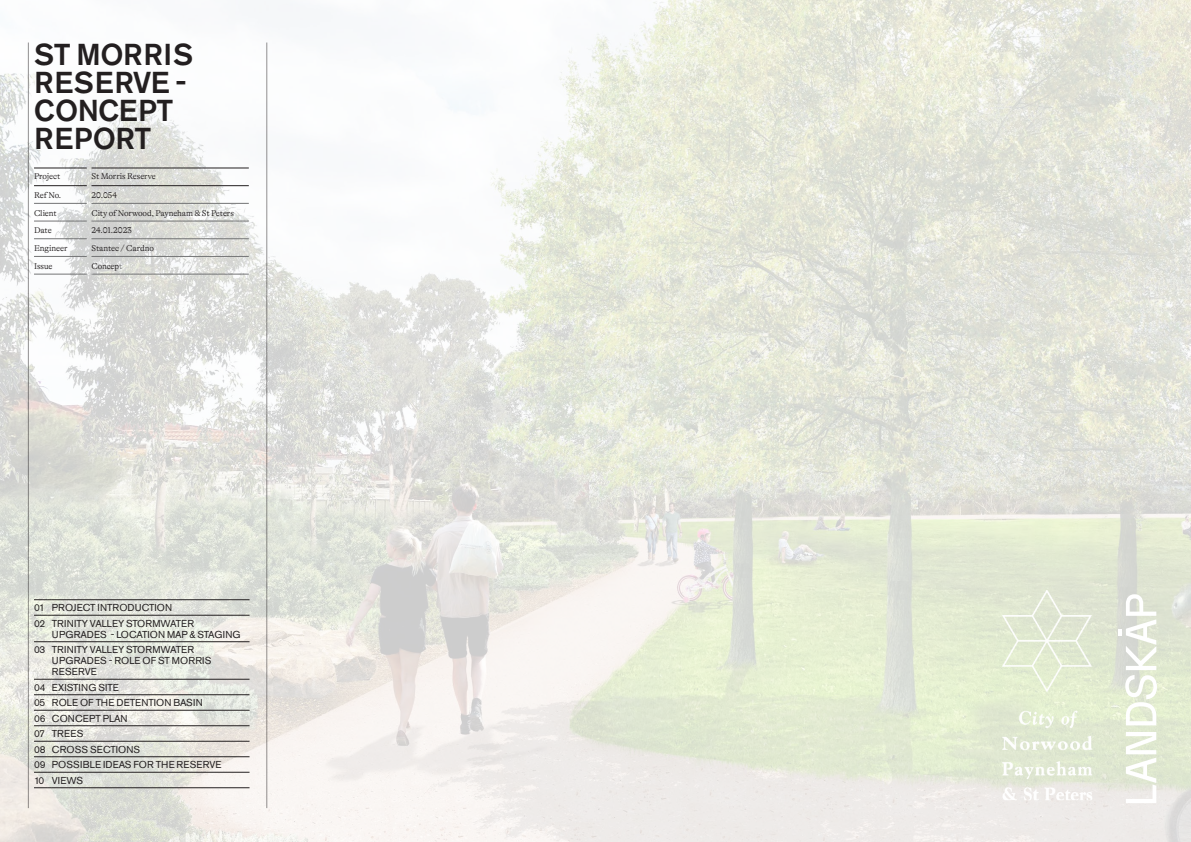
<style>
.page{position:relative;width:1191px;height:842px;background:#fff}
.page>*{position:absolute;margin:0;border:0;box-sizing:border-box;transform-origin:0 0}
.t1{font:500 30px/28px "Akzidenz Grotesk Pro";letter-spacing:.005em;color:#231f20}
.t2{font:10px/15.5px "Akzidenz Grotesk Pro";letter-spacing:.01em;color:#231f20}
.t3{font:10px/15.5px "Akzidenz Grotesk Pro";letter-spacing:-.01em;color:#231f20}
.t4{font:300 8.5px "GT Alpina";letter-spacing:-.015em;color:#231f20}
.s1{color:#737475}
</style>
<div class="page">
<img style="left:0;top:0;width:1191px;height:842px">
<img style="left:988px;top:586px;width:121px;height:229px">
<hr style="left:34px;top:274px;width:53px;height:1px;background:#737475">
<hr style="left:91px;top:274px;width:158px;height:1px;background:#737475">
<hr style="left:34px;top:168px;width:53px;height:1px;background:#231f20">
<hr style="left:91px;top:168px;width:158px;height:1px;background:#231f20">
<hr style="left:34px;top:185px;width:53px;height:1px;background:#231f20">
<hr style="left:91px;top:185px;width:158px;height:1px;background:#231f20">
<hr style="left:34px;top:203px;width:53px;height:1px;background:#737475">
<hr style="left:34px;top:221px;width:53px;height:1px;background:#737475">
<hr style="left:34px;top:239px;width:53px;height:1px;background:#737475">
<hr style="left:34px;top:256px;width:53px;height:1px;background:#737475">
<hr style="left:91px;top:203px;width:158px;height:1px;background:#737475">
<hr style="left:91px;top:221px;width:158px;height:1px;background:#737475">
<hr style="left:91px;top:239px;width:158px;height:1px;background:#737475">
<hr style="left:91px;top:256px;width:158px;height:1px;background:#737475">
<svg style="left:34px;top:641px;width:18px;height:1px"></svg>
<hr style="left:52px;top:641px;width:197px;height:1px;background:#231f20">
<svg style="left:34px;top:679px;width:18px;height:1px"></svg>
<hr style="left:52px;top:679px;width:197px;height:1px;background:#231f20">
<svg style="left:34px;top:694px;width:18px;height:1px"></svg>
<svg style="left:34px;top:710px;width:18px;height:1px"></svg>
<svg style="left:34px;top:725px;width:18px;height:1px"></svg>
<hr style="left:52px;top:725px;width:197px;height:1px;background:#231f20">
<svg style="left:34px;top:741px;width:18px;height:1px"></svg>
<hr style="left:52px;top:741px;width:197px;height:1px;background:#231f20">
<svg style="left:34px;top:756px;width:18px;height:1px"></svg>
<hr style="left:52px;top:756px;width:197px;height:1px;background:#231f20">
<svg style="left:34px;top:772px;width:18px;height:1px"></svg>
<hr style="left:52px;top:772px;width:197px;height:1px;background:#231f20">
<svg style="left:34px;top:787px;width:18px;height:1px"></svg>
<hr style="left:52px;top:787px;width:197px;height:1px;background:#231f20">
<svg style="left:34px;top:599px;width:18px;height:1px"></svg>
<hr style="left:52px;top:599px;width:197px;height:1px;background:#231f20">
<svg style="left:34px;top:615px;width:18px;height:1px"></svg>
<hr style="left:52px;top:615px;width:197px;height:1px;background:#231f20">
<hr style="left:52px;top:694px;width:197px;height:1px;background:#231f20">
<hr style="left:52px;top:710px;width:197px;height:1px;background:#231f20">
<hr style="left:266px;top:43px;width:1px;height:765px;background:#231f20">
<hr style="left:28px;top:43px;width:1px;height:765px;background:#231f20">
<svg style="left:1125px;top:732px;width:31px;height:71px"></svg>
<svg style="left:1118px;top:594px;width:39px;height:131px"></svg>
<h1 class="t1" style="left:34px;top:40px;width:160px">ST MORRIS<br>RESERVE -<br>CONCEPT<br>REPORT</h1>
<p class="t4" style="left:34px;top:172px;width:28px">Project</p>
<p class="t4" style="left:91px;top:172px;width:66px">St Morris Reserve</p>
<p class="t4" style="left:34px;top:190px;width:29px">Ref No.</p>
<p class="t4" style="left:91px;top:190px;width:27px">20.054</p>
<p class="t4" style="left:34px;top:208px;width:24px">Client</p>
<p class="t4" style="left:91px;top:208px;width:144px">City of Norwood, Payneham &amp; St Peters</p>
<p class="t4" style="left:34px;top:226px;width:19px">Date</p>
<p class="t4" style="left:91px;top:226px;width:42px">24.01.2023</p>
<p class="t4" style="left:34px;top:243px;width:35px">Engineer</p>
<p class="t4" style="left:91px;top:243px;width:64px">Stantec / Cardno</p>
<p class="t4" style="left:34px;top:261px;width:20px">Issue</p>
<p class="t4" style="left:91px;top:261px;width:32px">Concep<span class="s1">t</span></p>
<p class="t3" style="left:34px;top:600px;width:162px">01 PROJECT INTRODUCTION<br>02 TRINITY VALLEY STORMWATER</p>
<p class="t3" style="left:34px;top:626px;width:208px;text-indent:18px">UPGRADES - LOCATION MAP &amp; STAGING<br>03 TRINITY VALLEY STORMWATER</p>
<p class="t2" style="left:52px;top:655px;width:161px;line-height:11px">UPGRADES - ROLE OF ST MORRIS<br>RESERVE</p>
<p class="t2" style="left:34px;top:679px;width:189px">04 EXISTING SITE<br>05 ROLE OF THE DETENTION BASIN<br>06 CONCEPT PLAN<br>07 TREES<br>08 CROSS SECTIONS<br>09 POSSIBLE IDEAS FOR THE RESERVE<br>10 VIEWS</p>
</div>
